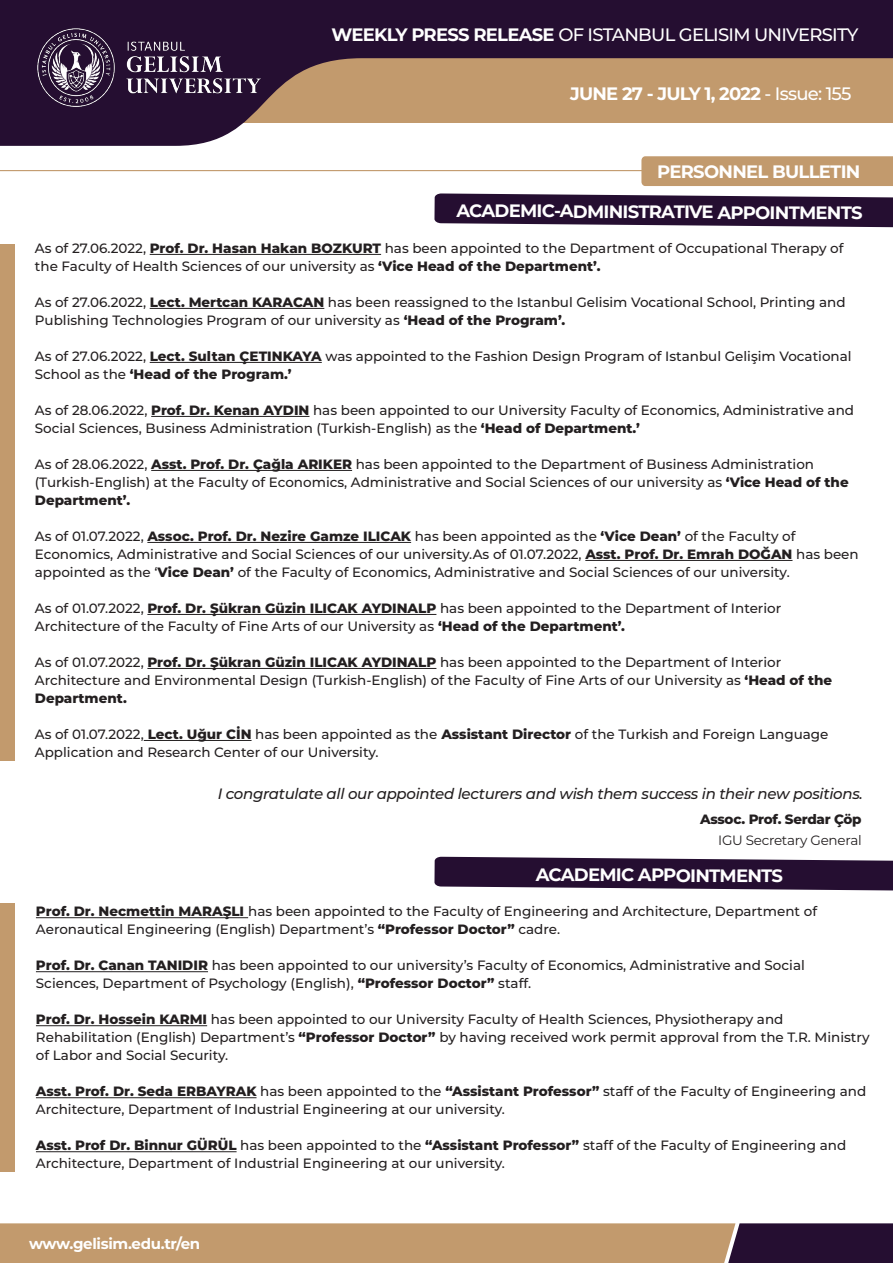
<style>
.page{position:relative;width:893px;height:1263px;background:#fff}
.page>*{position:absolute;margin:0;border:0;box-sizing:border-box;transform-origin:0 0}
.t1{font:700 18px "Montserrat";letter-spacing:-.05em;color:#fff}
.t2{font:500 18px "Montserrat";letter-spacing:-.04em;color:#fff}
.t3{font:italic 500 15px "Montserrat";letter-spacing:-.02em;color:#231f20}
.t4{font:700 15px "Montserrat";letter-spacing:-.02em;color:#fff}
.t5{font:500 13.5px/18px "Montserrat";color:#231f20}
.t6{font:800 13.5px "Montserrat";letter-spacing:-.02em;color:#231f20}
.t7{font:13.5px "Montserrat";letter-spacing:-.02em;color:#231f20}
.s1{font-weight:700}
.s2{font-weight:500}
.s3{font-weight:800}
</style>
<div class="page">
<svg style="left:0;top:0;width:893px;height:146px;background:#7a6062"></svg>
<svg style="left:0;top:1223px;width:893px;height:40px;background:#a78264"></svg>
<hr style="left:0;top:170px;width:679px;height:1px;background:#c29a6d">
<div style="left:0;top:245px;width:14px;height:516px;background:#c29a6d"></div>
<div style="left:0;top:903px;width:14px;height:268px;background:#c29a6d"></div>
<div style="left:641px;top:156px;width:252px;height:30px;background:#c29a6d"></div>
<svg style="left:434px;top:193px;width:459px;height:34px;background:#412c4b"></svg>
<hr style="left:150px;top:254px;width:231px;height:1px;background:#231f20">
<hr style="left:150px;top:308px;width:174px;height:1px;background:#231f20">
<hr style="left:150px;top:362px;width:172px;height:1px;background:#231f20">
<hr style="left:151px;top:416px;width:158px;height:1px;background:#231f20">
<hr style="left:151px;top:470px;width:201px;height:1px;background:#231f20">
<hr style="left:147px;top:542px;width:264px;height:1px;background:#231f20">
<hr style="left:585px;top:560px;width:207px;height:1px;background:#231f20">
<hr style="left:147px;top:614px;width:289px;height:1px;background:#231f20">
<hr style="left:147px;top:668px;width:289px;height:1px;background:#231f20">
<hr style="left:144px;top:740px;width:108px;height:1px;background:#231f20">
<img style="left:35px;top:28px;width:228px;height:79px">
<svg style="left:434px;top:857px;width:459px;height:33px;background:#3b2646"></svg>
<hr style="left:36px;top:917px;width:212px;height:1px;background:#231f20">
<hr style="left:36px;top:971px;width:172px;height:1px;background:#231f20">
<hr style="left:36px;top:1025px;width:171px;height:1px;background:#231f20">
<hr style="left:36px;top:1097px;width:221px;height:1px;background:#231f20">
<hr style="left:36px;top:1151px;width:201px;height:1px;background:#231f20">
<h1 class="t2" style="left:331px;top:22px;width:528px"><span class="s1">WEEKLY PRESS RELEASE</span> OF ISTANBUL GELISIM UNIVERSITY</h1>
<h1 class="t1" style="left:570px;top:81px;width:283px">JUNE 27 - JULY 1, 2022 <span class="s2">- Issue: 155</span></h1>
<h1 class="t1" style="left:657px;top:159px;width:205px">PERSONNEL BULLETIN</h1>
<h1 class="t1" style="left:456px;top:199px;width:408px">ACADEMIC-ADMINISTRATIVE APPOINTMENTS</h1>
<p class="t5" style="left:35px;top:239px;width:810px">As of 27.06.2022, <span class="s3">Prof. Dr. Hasan Hakan BOZKURT</span> has been appointed to the Department of Occupational Therapy of the Faculty of Health Sciences of our university as <span class="s3">‘Vice Head of the Department’.</span></p>
<p class="t5" style="left:35px;top:293px;width:812px">As of 27.06.2022, <span class="s3">Lect. Mertcan KARACAN</span> has been reassigned to the Istanbul Gelisim Vocational School, Printing and<br>Publishing Technologies Program of our university as <span class="s3">‘Head of the Program’.</span></p>
<p class="t5" style="left:35px;top:347px;width:818px">As of 27.06.2022, <span class="s3">Lect. Sultan ÇETINKAYA</span> was appointed to the Fashion Design Program of Istanbul Gelişim Vocational<br>School as the <span class="s3">‘Head of the Program.’</span></p>
<p class="t5" style="left:35px;top:401px;width:821px">As of 28.06.2022, <span class="s3">Prof. Dr. Kenan AYDIN</span> has been appointed to our University Faculty of Economics, Administrative and<br>Social Sciences, Business Administration (Turkish-English) as the <span class="s3">‘Head of Department.’</span></p>
<p class="t5" style="left:35px;top:455px;width:815px">As of 28.06.2022, <span class="s3">Asst. Prof. Dr. Çağla ARIKER</span> has been appointed to the Department of Business Administration (Turkish-English) at the Faculty of Economics, Administrative and Social Sciences of our university as <span class="s3">‘Vice Head of the<br>Department’.</span></p>
<p class="t5" style="left:35px;top:527px;width:825px">As of 01.07.2022, <span class="s3">Assoc. Prof. Dr. Nezire Gamze ILICAK</span> has been appointed as the <span class="s3">‘Vice Dean’</span> of the Faculty of<br>Economics, Administrative and Social Sciences of our university.As of 01.07.2022, <span class="s3">Asst. Prof. Dr. Emrah DOĞAN</span> has been appointed as the ‘<span class="s3">Vice Dean’</span> of the Faculty of Economics, Administrative and Social Sciences of our university.</p>
<p class="t5" style="left:35px;top:599px;width:748px">As of 01.07.2022, <span class="s3">Prof. Dr. Şükran Güzin ILICAK AYDINALP</span> has been appointed to the Department of Interior<br>Architecture of the Faculty of Fine Arts of our University as <span class="s3">‘Head of the Department’.</span></p>
<p class="t5" style="left:35px;top:653px;width:799px">As of 01.07.2022, <span class="s3">Prof. Dr. Şükran Güzin ILICAK AYDINALP</span> has been appointed to the Department of Interior<br>Architecture and Environmental Design (Turkish-English) of the Faculty of Fine Arts of our University as <span class="s3">‘Head of the<br>Department.</span></p>
<p class="t5" style="left:35px;top:725px;width:795px">As of 01.07.2022, <span class="s3">Lect. Uğur CİN</span> has been appointed as the <span class="s3">Assistant Director</span> of the Turkish and Foreign Language<br>Application and Research Center of our University.</p>
<p class="t3" style="left:218px;top:783px;width:647px">I congratulate all our appointed lecturers and wish them success in their new positions.</p>
<p class="t6" style="left:700px;top:809px;width:163px">Assoc. Prof. Serdar Çöp</p>
<p class="t7" style="left:718px;top:831px;width:145px">IGU Secretary General</p>
<h1 class="t1" style="left:536px;top:862px;width:249px">ACADEMIC APPOINTMENTS</h1>
<p class="t5" style="left:36px;top:902px;width:783px"><span class="s3">Prof. Dr. Necmettin MARAŞLI</span> has been appointed to the Faculty of Engineering and Architecture, Department of<br>Aeronautical Engineering (English) Department’s <span class="s3">“Professor Doctor”</span> cadre.</p>
<p class="t5" style="left:36px;top:956px;width:770px"><span class="s3">Prof. Dr. Canan TANIDIR</span> has been appointed to our university’s Faculty of Economics, Administrative and Social<br>Sciences, Department of Psychology (English), <span class="s3">“Professor Doctor”</span> staff.</p>
<p class="t5" style="left:36px;top:1010px;width:835px"><span class="s3">Prof. Dr. Hossein KARMI</span> has been appointed to our University Faculty of Health Sciences, Physiotherapy and<br>Rehabilitation (English) Department’s <span class="s3">“Professor Doctor”</span> by having received work permit approval from the T.R. Ministry of Labor and Social Security.</p>
<p class="t5" style="left:36px;top:1082px;width:832px"><span class="s3">Asst. Prof. Dr. Seda ERBAYRAK</span> has been appointed to the <span class="s3">“Assistant Professor”</span> staff of the Faculty of Engineering and<br>Architecture, Department of Industrial Engineering at our university.</p>
<p class="t5" style="left:36px;top:1136px;width:812px"><span class="s3">Asst. Prof Dr. Binnur GÜRÜL</span> has been appointed to the <span class="s3">“Assistant Professor”</span> staff of the Faculty of Engineering and<br>Architecture, Department of Industrial Engineering at our university.</p>
<p class="t4" style="left:29px;top:1233px;width:173px">www.gelisim.edu.tr/en</p>
</div>
